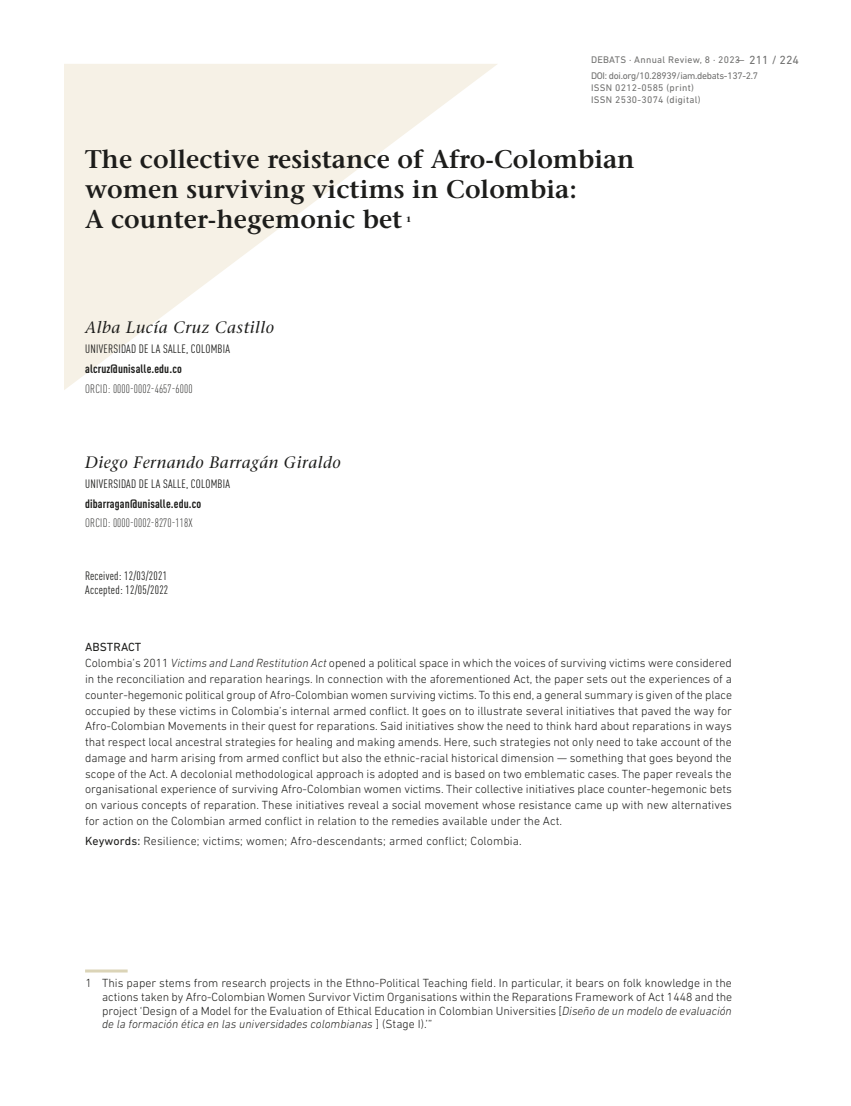
<style>
.page{position:relative;width:851px;height:1106px;background:#fff}
.page>*{position:absolute;margin:0;border:0;box-sizing:border-box;transform-origin:0 0}
.TITULO_DOSSIER{font:600 25.5px/30px "Stone Serif Std";color:#1d1d1b}
.NOMBRES{font:italic 500 16.5px "Stone Serif Std";letter-spacing:.03em;color:#1d1d1b}
.TEXTO_RESUM{font:300 12px/15.8px "DIN Next LT Pro";letter-spacing:.01em;color:#1d1d1b;text-align:justify}
.NOTAS{font:300 12px/13.8px "DIN Next LT Pro";color:#1d1d1b;text-align:justify}
.t1{font:condensed 12px "DIN Pro";letter-spacing:.02em;color:#1d1d1b}
.t2{font:300 condensed 12px "DIN Pro";letter-spacing:.01em;color:#1d1d1b}
.t3{font:700 condensed 12px "DIN Pro";letter-spacing:.01em;color:#1d1d1b}
.TEXTO_RESUM-2{font:12px "DIN Next LT Pro";letter-spacing:.01em;color:#1d1d1b}
.t4{font:12px "DIN Next LT Pro";color:#70706f}
.t5{font:9.75px "DIN Next LT Pro";letter-spacing:.03em;color:#70706f}
.t6{font:9.75px "DIN Next LT Pro";letter-spacing:-.03em;color:#70706f}
.TEXTO_CORRIENTE{font:700 7.8px "Stone Serif Std";color:#1d1d1b}
.s1{font-style:italic}
.s2{font-weight:400}
</style>
<div class="page">
<svg style="left:64px;top:64px;width:433px;height:326px;fill:#f6f1e6"></svg>
<hr style="left:85px;top:969px;width:43px;height:3px;background:#dbd4b7">
<p class="t5" style="left:736px;top:54px;width:10px">—</p>
<p class="t4" style="left:749px;top:53px;width:51px">211 / 224</p>
<p class="t6" style="left:591px;top:70px;width:168px">DOI: doi.org/10.28939/iam.debats-137-2.7</p>
<p class="t5" style="left:591px;top:82px;width:104px">ISSN 0212‑0585 (print)</p>
<p class="t5" style="left:591px;top:94px;width:111px">ISSN 2530‑3074 (digital)</p>
<p class="t5" style="left:591px;top:54px;width:151px">DEBATS · Annual Review, 8 · 2023</p>
<p class="TITULO_DOSSIER" style="left:85px;top:144px;width:551px">The collective resistance of Afro-Colombian</p>
<p class="TITULO_DOSSIER" style="left:85px;top:174px;width:493px">women surviving victims in Colombia:<br>A counter-hegemonic bet</p>
<p class="TEXTO_CORRIENTE" style="left:406px;top:215px;width:6px">1</p>
<p class="NOMBRES" style="left:85px;top:317px;width:190px">Alba Lucía Cruz Castillo</p>
<p class="t1" style="left:85px;top:340px;width:146px">UNIVERSIDAD DE LA SALLE, COLOMBIA</p>
<p class="t3" style="left:85px;top:360px;width:98px">alcruz@unisalle.edu.co</p>
<p class="t2" style="left:85px;top:380px;width:109px">ORCID: 0000-0002-4657-6000</p>
<p class="NOMBRES" style="left:85px;top:452px;width:257px">Diego Fernando Barragán Giraldo</p>
<p class="t1" style="left:85px;top:475px;width:146px">UNIVERSIDAD DE LA SALLE, COLOMBIA</p>
<p class="t3" style="left:85px;top:494px;width:118px">dibarragan@unisalle.edu.co</p>
<p class="t2" style="left:85px;top:514px;width:109px">ORCID: 0000-0002-8270-118X</p>
<p class="t1" style="left:85px;top:567px;width:83px">Received: 12/03/2021</p>
<p class="t1" style="left:85px;top:581px;width:85px">Accepted: 12/05/2022</p>
<p class="TEXTO_RESUM-2" style="left:85px;top:640px;width:58px">ABSTRACT</p>
<p class="TEXTO_RESUM" style="left:85px;top:655px;width:648px">Colombia’s 2011 <span class="s1">Victims and Land Restitution Act</span> opened a political space in which the voices of surviving victims were considered in the reconciliation and reparation hearings. In connection with the aforementioned Act, the paper sets out the experiences of a counter-hegemonic political group of Afro-Colombian women surviving victims. To this end, a general summary is given of the place occupied by these victims in Colombia’s internal armed conflict. It goes on to illustrate several initiatives that paved the way for Afro-Colombian Movements in their quest for reparations. Said initiatives show the need to think hard about reparations in ways that respect local ancestral strategies for healing and making amends. Here, such strategies not only need to take account of the damage and harm arising from armed conflict but also the ethnic-racial historical dimension — something that goes beyond the scope of the Act. A decolonial methodological approach is adopted and is based on two emblematic cases. The paper reveals the organisational experience of surviving Afro-Colombian women victims. Their collective initiatives place counter-hegemonic bets on various concepts of reparation. These initiatives reveal a social movement whose resistance came up with new alternatives for action on the Colombian armed conflict in relation to the remedies available under the Act.</p>
<p class="TEXTO_RESUM" style="left:85px;top:832px;width:438px"><span class="s2">Keywords:</span> Resilience; victims; women; Afro-descendants; armed conflict; Colombia.</p>
<p class="NOTAS" style="left:102px;top:975px;width:631px;text-indent:-17px">1 This paper stems from research projects in the Ethno-Political Teaching field. In particular, it bears on folk knowledge in the actions taken by Afro-Colombian Women Survivor Victim Organisations within the Reparations Framework of Act 1448 and the project ‘Design of a Model for the Evaluation of Ethical Education in Colombian Universities [<span class="s1">Diseño de un modelo de evaluación de la formación ética en las universidades colombianas</span> ] (Stage I).’”</p>
</div>
